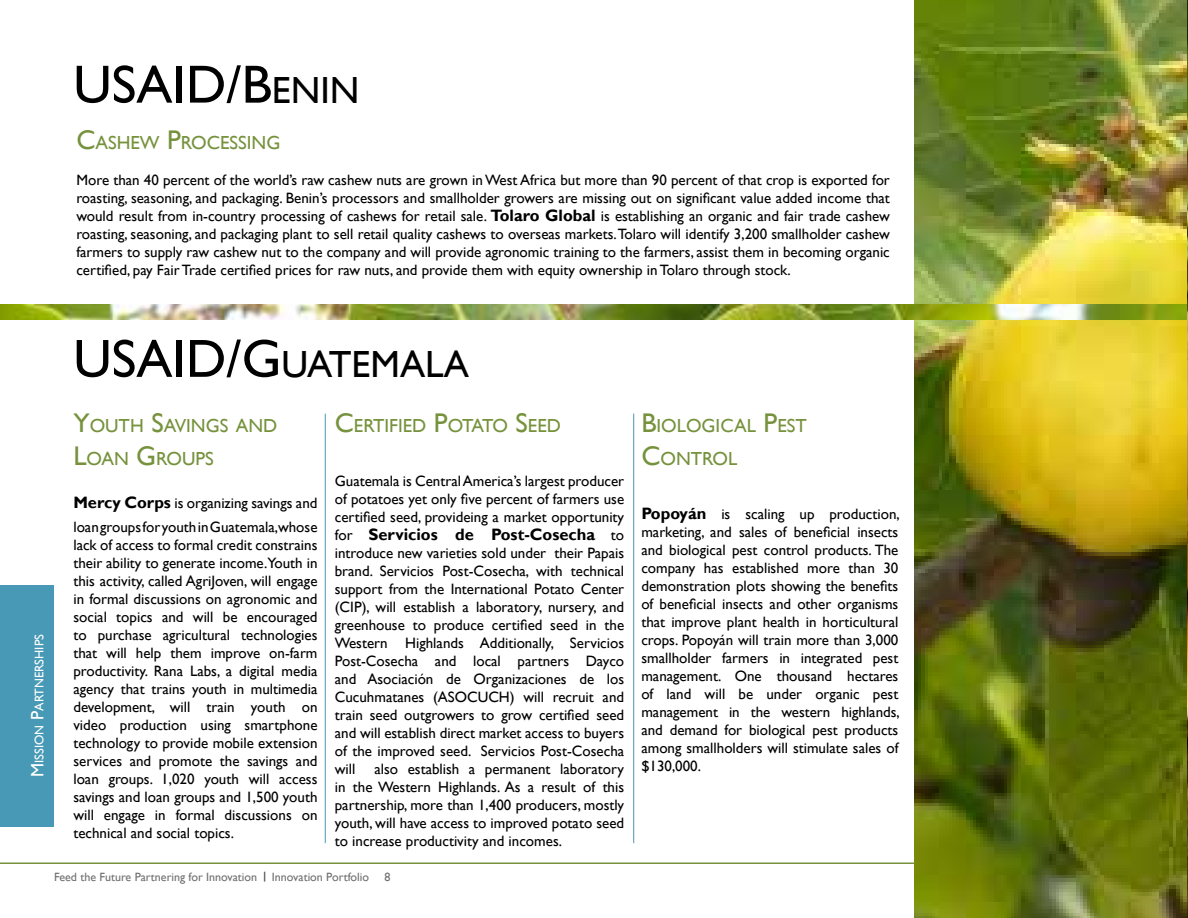
<style>
.page{position:relative;width:1188px;height:918px;background:#fff}
.page>*{position:absolute;margin:0;border:0;box-sizing:border-box;transform-origin:0 0}
.t1{font:54px "Gill Sans";color:#000}
.t2{font:37.8px "Gill Sans";color:#000}
.t3{font:18.9px/32.4px "Gill Sans";color:#76923c}
.t4{font:700 16.5px "Gill Sans";color:#000}
.t5{font:15px/18px "Gill Sans";color:#000;text-align:justify}
.t6{font:12.6px "Gill Sans";color:#fff}
.t7{font:12px "Gill Sans";color:#6e6e6e}
.s1{font-size:37.8px}
.s2{font-size:27px}
.s3{font-weight:700;font-size:16.5px}
.s4{font-size:54px}
.s5{font-size:18px}
.s6{font-weight:400;font-size:15px}
</style>
<div class="page">
<img style="left:915px;top:0;width:273px;height:918px">
<img style="left:0;top:304px;width:1188px;height:15px">
<div style="left:0;top:585px;width:54px;height:241px;background:#4799b5"></div>
<hr style="left:0;top:862px;width:915px;height:2px;background:#76923c">
<hr style="left:325px;top:414px;width:1px;height:429px;background:#4799b5">
<hr style="left:633px;top:414px;width:1px;height:429px;background:#4799b5">
<h1 class="t1" style="left:73px;top:53px;width:287px">USAID/B<span class="s1">ENIN</span></h1>
<p class="t3" style="left:76px;top:127px;width:206px"><span class="s2">C</span>ASHEW <span class="s2">P</span>ROCESSING</p>
<p class="t5" style="left:76px;top:172px;width:815px">More than 40 percent of the world’s raw cashew nuts are grown in West Africa but more than 90 percent of that crop is exported for roasting, seasoning, and packaging. Benin’s processors and smallholder growers are missing out on significant value added income that would result from in-country processing of cashews for retail sale. <span class="s3">Tolaro Global</span> is establishing an organic and fair trade cashew roasting, seasoning, and packaging plant to sell retail quality cashews to overseas markets.Tolaro will identify 3,200 smallholder cashew farmers to supply raw cashew nut to the company and will provide agronomic training to the farmers, assist them in becoming organic certified, pay Fair Trade certified prices for raw nuts, and provide them with equity ownership in Tolaro through stock.</p>
<h2 class="t2" style="left:73px;top:342px;width:397px"><span class="s4">USAID/G</span> UATEMALA</h2>
<p class="t6" style="left:32px;top:777px;width:144px;rotate:-90deg"><span class="s5">M</span>ISSION <span class="s5">P</span>ARTNERSHIPS</p>
<p class="t3" style="left:73px;top:410px;width:205px"><span class="s2">Y</span>OUTH <span class="s2">S</span>AVINGS AND<br><span class="s2">L</span>OAN <span class="s2">G</span> ROUPS</p>
<p class="t5" style="left:73px;top:491px;width:246px;line-height:24px"><span class="s3">Mercy Corps</span> is organizing savings and loan groups for youth inGuatemala,whose</p>
<p class="t5" style="left:73px;top:536px;width:246px">lack of access to formal credit constrains their ability to generate income.Youth in this activity, called AgriJoven, will engage in formal discussions on agronomic and social topics and will be encouraged to purchase agricultural technologies that will help them improve on-farm productivity. Rana Labs, a digital media agency that trains youth in multimedia development, will train youth on video production using smartphone technology to provide mobile extension services and promote the savings and loan groups. 1,020 youth will access savings and loan groups and 1,500 youth will engage in formal discussions on technical and social topics.</p>
<p class="t3" style="left:335px;top:410px;width:228px"><span class="s2">C</span>ERTIFIED <span class="s2">P</span>OTATO <span class="s2">S</span>EED</p>
<p class="t5" style="left:335px;top:473px;width:291px">Guatemala is Central America’s largest producer of potatoes yet only five percent of farmers use certified seed, provideing a market opportunity</p>
<p class="t4" style="left:335px;top:525px;width:291px"><span class="s6">for</span> Servicios de Post-Cosecha <span class="s6">to</span></p>
<p class="t5" style="left:335px;top:545px;width:291px">introduce new varieties sold under their Papais brand. Servicios Post-Cosecha, with technical support from the International Potato Center (CIP), will establish a laboratory, nursery, and greenhouse to produce certified seed in the Western Highlands Additionally, Servicios Post-Cosecha and local partners Dayco and Asociación de Organizaciones de los Cucuhmatanes (ASOCUCH) will recruit and train seed outgrowers to grow certified seed and will establish direct market access to buyers of the improved seed. Servicios Post-Cosecha will</p>
<p class="t5" style="left:335px;top:761px;width:291px;text-indent:40px">also establish a permanent laboratory in the Western Highlands. As a result of this partnership, more than 1,400 producers, mostly youth, will have access to improved potato seed to increase productivity and incomes.</p>
<p class="t7" style="left:54px;top:870px;width:317px">Feed the Future Partnering for Innovation Innovation Portfolio</p>
<p class="t7" style="left:384px;top:870px;width:7px">8</p>
<p class="t3" style="left:641px;top:410px;width:167px"><span class="s2">B</span>IOLOGICAL <span class="s2">P</span>EST<br><span class="s2">C</span>ONTROL</p>
<p class="t5" style="left:641px;top:505px;width:260px"><span class="s3">Popoyán</span> is scaling up production, marketing, and sales of beneficial insects and biological pest control products. The company has established more than 30 demonstration plots showing the benefits of beneficial insects and other organisms that improve plant health in horticultural crops. Popoyán will train more than 3,000 smallholder farmers in integrated pest management. One thousand hectares of land will be under organic pest management in the western highlands, and demand for biological pest products among smallholders will stimulate sales of $130,000.</p>
</div>
